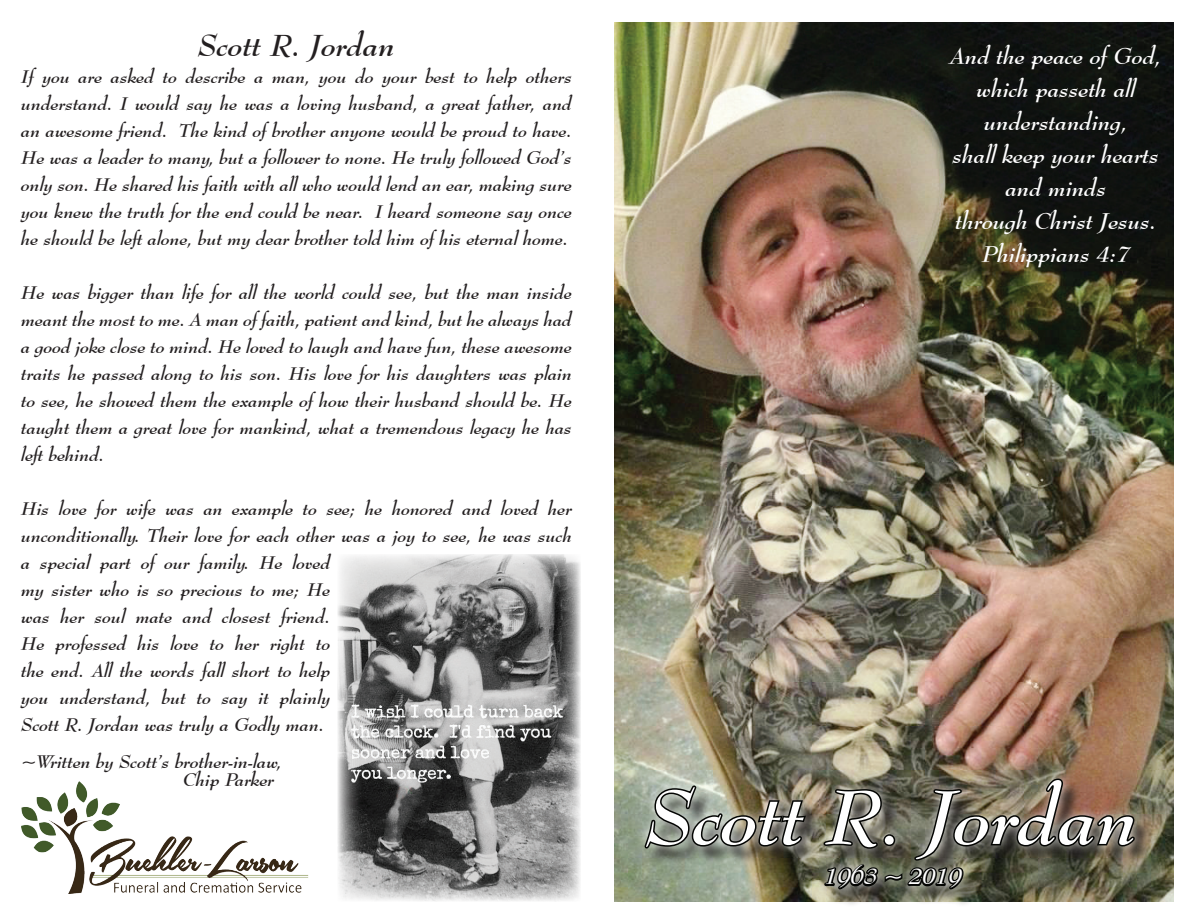
<style>
.page{position:relative;width:1188px;height:918px;background:#fff}
.page>*{position:absolute;margin:0;border:0;box-sizing:border-box;transform-origin:0 0}
.t1{font:italic 700 75px "Bernhard Modern BT";color:#fff}
.t2{font:italic 700 30px "Bernhard Modern BT";color:#231f20}
.t3{font:italic 700 22.5px/33px "Bernhard Modern BT";color:#fff;text-align:center}
.t4{font:italic 700 18px/27px "Bernhard Modern BT";color:#231f20;text-align:justify}
</style>
<div class="page">
<img style="left:614px;top:23px;width:559px;height:878px">
<img style="left:22px;top:812px;width:287px;height:81px">
<img style="left:338px;top:554px;width:243px;height:347px">
<div style="left:648px;top:782px;width:505px;height:125px;background:#231f20;opacity:.75"></div>
<div style="left:635px;top:770px;width:509px;height:128px;background:#fff;opacity:.75"></div>
<svg style="left:643px;top:765px;width:165px;height:87px;background:#7b7b6e"></svg>
<svg style="left:822px;top:776px;width:314px;height:116px;background:#615c4d"></svg>
<h2 class="t2" style="left:198px;top:26px;width:199px">Scott R. Jordan</h2>
<p class="t4" style="left:22px;top:63px;width:552px">If you are asked to describe a man, you do your best to help others understand. I would say he was a loving husband, a great father, and an awesome friend. The kind of brother anyone would be proud to have.<br>He was a leader to many, but a follower to none. He truly followed God’s only son. He shared his faith with all who would lend an ear, making sure you knew the truth for the end could be near. I heard someone say once he should be left alone, but my dear brother told him of his eternal home.</p>
<p class="t4" style="left:22px;top:279px;width:552px">He was bigger than life for all the world could see, but the man inside meant the most to me. A man of faith, patient and kind, but he always had a good joke close to mind. He loved to laugh and have fun, these awesome traits he passed along to his son. His love for his daughters was plain to see, he showed them the example of how their husband should be. He taught them a great love for mankind, what a tremendous legacy he has left behind.</p>
<p class="t4" style="left:22px;top:495px;width:552px;text-align:left">His love for wife was an example to see; he honored and loved her unconditionally. Their love for each other was a joy to see, he was such a special part of our family. He loved<br>my sister who is so precious to me; He<br>was her soul mate and closest friend.<br>He professed his love to her right to<br>the end. All the words fall short to help<br>you understand, but to say it plainly<br>Scott R. Jordan was truly a Godly man.</p>
<p class="t4" style="left:184px;top:753px;width:100px;line-height:18px;text-indent:-162px">~Written by Scott’s brother-in-law,<br>Chip Parker</p>
<p class="t3" style="left:951px;top:39px;width:213px">And the peace of God, which passeth all understanding,<br>shall keep your hearts and minds<br>through Christ Jesus.<br>Philippians 4:7</p>
<h1 class="t1" style="left:647px;top:770px;width:494px">Scott R. Jordan</h1>
<p class="t3" style="left:825px;top:860px;width:139px">1963 ~ 2019</p>
</div>
